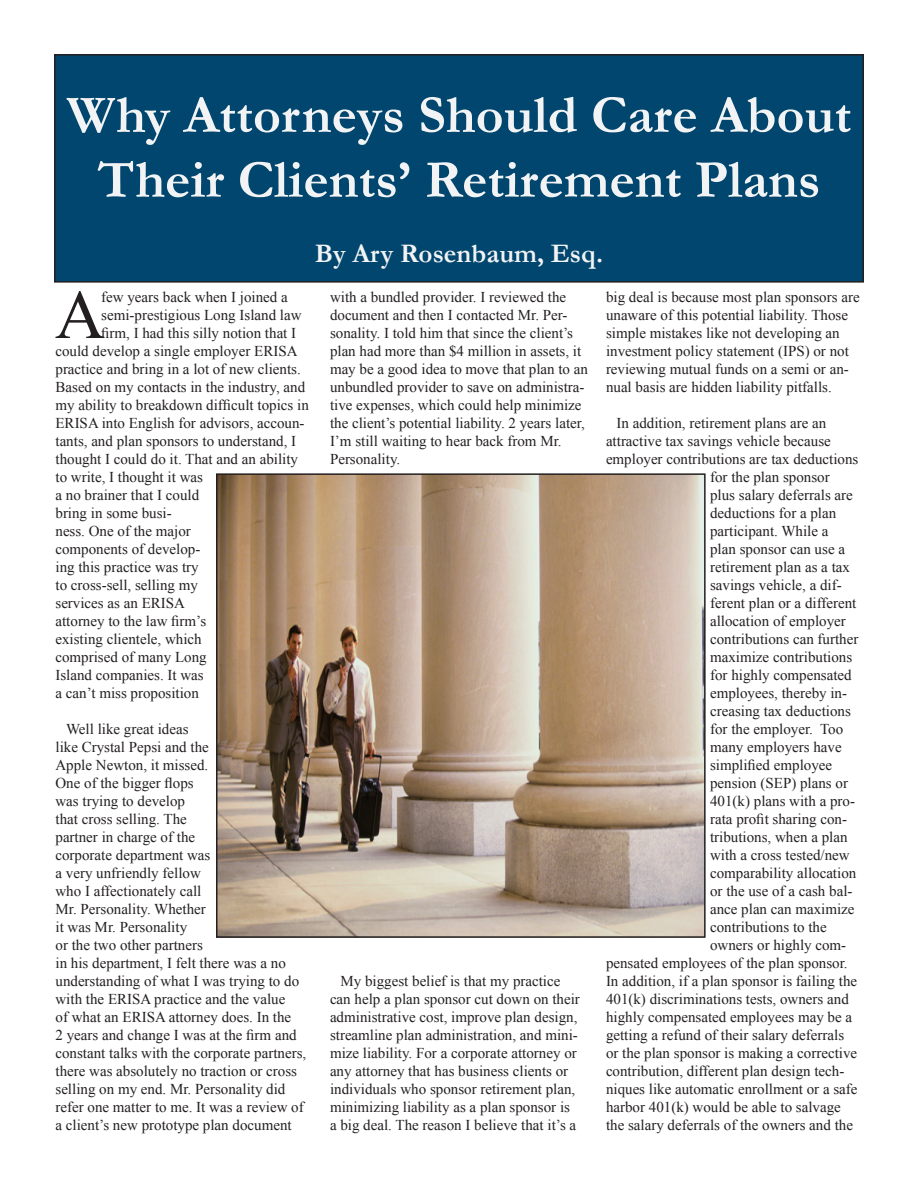
<style>
.page{position:relative;width:918px;height:1188px;background:#fff}
.page>*{position:absolute;margin:0;border:0;box-sizing:border-box;transform-origin:0 0}
.t1{font:69.3px "Times New Roman";color:#231f20}
.t2{font:700 54px/64.8px "Garamond";color:#f2f3f4;text-align:center}
.t3{font:700 27px "Garamond";color:#f2f3f4}
.t4{font:15px/18px "Times New Roman";color:#231f20}
</style>
<div class="page">
<div style="left:55px;top:55px;width:808px;height:227px;background:#00466e"></div>
<div style="left:54px;top:54px;width:810px;height:229px;border:2px solid #231f20"></div>
<img style="left:219px;top:476px;width:484px;height:459px">
<div style="left:216px;top:473px;width:490px;height:465px;border:2px solid #231f20"></div>
<p class="t2" style="left:67px;top:83px;width:786px">Why Attorneys Should Care About<br>Their Clients’ Retirement Plans</p>
<p class="t3" style="left:315px;top:235px;width:290px">By Ary Rosenbaum, Esq.</p>
<p class="t1" style="left:55px;top:268px;width:52px">A</p>
<p class="t4" style="left:101px;top:288px;width:188px">few years back when I joined a</p>
<p class="t4" style="left:101px;top:306px;width:202px">semi-prestigious Long Island law</p>
<p class="t4" style="left:101px;top:324px;width:197px">firm, I had this silly notion that I</p>
<p class="t4" style="left:56px;top:342px;width:244px">could develop a single employer ERISA</p>
<p class="t4" style="left:56px;top:360px;width:247px">practice and bring in a lot of new clients.</p>
<p class="t4" style="left:56px;top:378px;width:251px">Based on my contacts in the industry, and</p>
<p class="t4" style="left:56px;top:396px;width:255px">my ability to breakdown difficult topics in</p>
<p class="t4" style="left:56px;top:414px;width:251px">ERISA into English for advisors, accoun-</p>
<p class="t4" style="left:56px;top:432px;width:242px">tants, and plan sponsors to understand, I</p>
<p class="t4" style="left:56px;top:450px;width:244px">thought I could do it. That and an ability</p>
<p class="t4" style="left:56px;top:468px;width:149px">to write, I thought it was</p>
<p class="t4" style="left:56px;top:486px;width:145px">a no brainer that I could</p>
<p class="t4" style="left:56px;top:504px;width:118px">bring in some busi-</p>
<p class="t4" style="left:56px;top:522px;width:137px">ness. One of the major</p>
<p class="t4" style="left:56px;top:540px;width:146px">components of develop-</p>
<p class="t4" style="left:56px;top:558px;width:145px">ing this practice was try</p>
<p class="t4" style="left:56px;top:576px;width:144px">to cross-sell, selling my</p>
<p class="t4" style="left:56px;top:594px;width:131px">services as an ERISA</p>
<p class="t4" style="left:56px;top:612px;width:152px">attorney to the law firm’s</p>
<p class="t4" style="left:56px;top:630px;width:148px">existing clientele, which</p>
<p class="t4" style="left:56px;top:648px;width:153px">comprised of many Long</p>
<p class="t4" style="left:56px;top:666px;width:150px">Island companies. It was</p>
<p class="t4" style="left:56px;top:684px;width:145px">a can’t miss proposition</p>
<p class="t4" style="left:56px;top:720px;width:252px;text-indent:10px">Well like great ideas<br>like Crystal Pepsi and the<br>Apple Newton, it missed.<br>One of the bigger flops<br>was trying to develop<br>that cross selling. The<br>partner in charge of the<br>corporate department was<br>a very unfriendly fellow<br>who I affectionately call<br>Mr. Personality. Whether<br>it was Mr. Personality<br>or the two other partners<br>in his department, I felt there was a no understanding of what I was trying to do with the ERISA practice and the value<br>of what an ERISA attorney does. In the<br>2 years and change I was at the firm and constant talks with the corporate partners, there was absolutely no traction or cross selling on my end. Mr. Personality did refer one matter to me. It was a review of a client’s new prototype plan document</p>
<p class="t4" style="left:330px;top:288px;width:259px">with a bundled provider. I reviewed the document and then I contacted Mr. Per&shy;sonality. I told him that since the client’s plan had more than $4 million in assets, it may be a good idea to move that plan to an unbundled provider to save on administra&shy;tive expenses, which could help minimize the client’s potential liability. 2 years later, I’m still waiting to hear back from Mr.<br>Personality.</p>
<p class="t4" style="left:330px;top:972px;width:251px;text-indent:10px">My biggest belief is that my practice can help a plan sponsor cut down on their administrative cost, improve plan design, streamline plan administration, and mini&shy;mize liability. For a corporate attorney or any attorney that has business clients or individuals who sponsor retirement plan, minimizing liability as a plan sponsor is a big deal. The reason I believe that it’s a</p>
<p class="t4" style="left:606px;top:288px;width:255px">big deal is because most plan sponsors are unaware of this potential liability. Those simple mistakes like not developing an investment policy statement (IPS) or not reviewing mutual funds on a semi or an&shy;nual basis are hidden liability pitfalls.</p>
<p class="t4" style="left:616px;top:414px;width:211px">In addition, retirement plans are an</p>
<p class="t4" style="left:606px;top:432px;width:226px">attractive tax savings vehicle because</p>
<p class="t4" style="left:606px;top:450px;width:254px">employer contributions are tax deductions</p>
<p class="t4" style="left:710px;top:468px;width:121px">for the plan sponsor</p>
<p class="t4" style="left:710px;top:486px;width:144px">plus salary deferrals are</p>
<p class="t4" style="left:710px;top:504px;width:128px">deductions for a plan</p>
<p class="t4" style="left:710px;top:522px;width:120px">participant. While a</p>
<p class="t4" style="left:710px;top:540px;width:136px">plan sponsor can use a</p>
<p class="t4" style="left:710px;top:558px;width:141px">retirement plan as a tax</p>
<p class="t4" style="left:710px;top:576px;width:133px">savings vehicle, a dif-</p>
<p class="t4" style="left:710px;top:594px;width:148px">ferent plan or a different</p>
<p class="t4" style="left:710px;top:612px;width:137px">allocation of employer</p>
<p class="t4" style="left:710px;top:630px;width:150px">contributions can further</p>
<p class="t4" style="left:710px;top:648px;width:144px">maximize contributions</p>
<p class="t4" style="left:710px;top:666px;width:143px">for highly compensated</p>
<p class="t4" style="left:710px;top:684px;width:139px">employees, thereby in-</p>
<p class="t4" style="left:710px;top:702px;width:142px">creasing tax deductions</p>
<p class="t4" style="left:710px;top:720px;width:135px">for the employer. Too</p>
<p class="t4" style="left:710px;top:738px;width:133px">many employers have</p>
<p class="t4" style="left:710px;top:756px;width:124px">simplified employee</p>
<p class="t4" style="left:710px;top:774px;width:139px">pension (SEP) plans or</p>
<p class="t4" style="left:710px;top:792px;width:146px">401(k) plans with a pro-</p>
<p class="t4" style="left:710px;top:810px;width:139px">rata profit sharing con-</p>
<p class="t4" style="left:710px;top:828px;width:139px">tributions, when a plan</p>
<p class="t4" style="left:710px;top:846px;width:141px">with a cross tested/new</p>
<p class="t4" style="left:710px;top:864px;width:148px">comparability allocation</p>
<p class="t4" style="left:710px;top:882px;width:144px">or the use of a cash bal-</p>
<p class="t4" style="left:710px;top:900px;width:146px">ance plan can maximize</p>
<p class="t4" style="left:710px;top:918px;width:118px">contributions to the</p>
<p class="t4" style="left:710px;top:936px;width:138px">owners or highly com-</p>
<p class="t4" style="left:606px;top:954px;width:243px">pensated employees of the plan sponsor.</p>
<p class="t4" style="left:606px;top:972px;width:253px">In addition, if a plan sponsor is failing the</p>
<p class="t4" style="left:606px;top:990px;width:244px">401(k) discriminations tests, owners and</p>
<p class="t4" style="left:606px;top:1008px;width:248px">highly compensated employees may be a</p>
<p class="t4" style="left:606px;top:1026px;width:240px">getting a refund of their salary deferrals</p>
<p class="t4" style="left:606px;top:1044px;width:253px">or the plan sponsor is making a corrective</p>
<p class="t4" style="left:606px;top:1062px;width:240px">contribution, different plan design tech-</p>
<p class="t4" style="left:606px;top:1080px;width:253px">niques like automatic enrollment or a safe</p>
<p class="t4" style="left:606px;top:1098px;width:236px">harbor 401(k) would be able to salvage</p>
<p class="t4" style="left:606px;top:1116px;width:249px">the salary deferrals of the owners and the</p>
</div>
